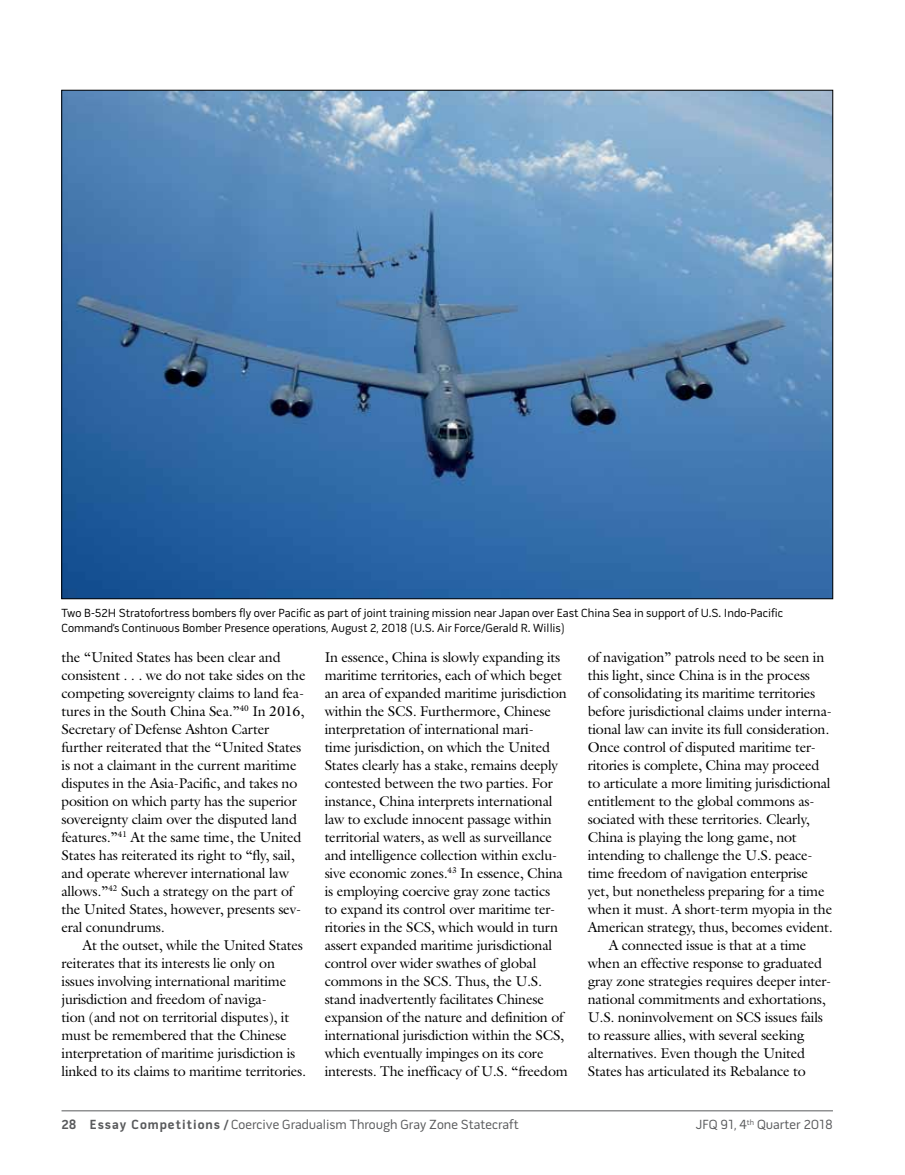
<style>
.page{position:relative;width:905px;height:1175px;background:#fff}
.page>*{position:absolute;margin:0;border:0;box-sizing:border-box;transform-origin:0 0}
.t1{font:14.25px/18px "Galliard Std";letter-spacing:-.015em;color:#000}
.t2{font:13.5px "Pill Gothic 600 mg";color:#58595b}
.t3{font:12px/15px "Pill Gothic 600 mg";color:#000}
.s1{font-weight:700}
</style>
<div class="page">
<hr style="left:62px;top:1110px;width:770px;height:1px;background:#58595b">
<img style="left:64px;top:92px;width:766px;height:505px">
<p class="t3" style="left:62px;top:607px;width:723px">Two B-52H Stratofortress bombers fly over Pacific as part of joint training mission near Japan over East China Sea in support of U.S. Indo-Pacific<br>Command’s Continuous Bomber Presence operations, August 2, 2018 (U.S. Air Force/Gerald R. Willis)</p>
<p class="t1" style="left:61px;top:647px;width:245px">the “United States has been clear and consistent . . . we do not take sides on the competing sovereignty claims to land fea&shy;tures in the South China Sea.”<sup>40</sup> In 2016, Secretary of Defense Ashton Carter further reiterated that the “United States is not a claimant in the current maritime disputes in the Asia-Pacific, and takes no position on which party has the superior sovereignty claim over the disputed land features.”<sup>41</sup> At the same time, the United States has reiterated its right to “fly, sail, and operate wherever international law allows.”<sup>42</sup> Such a strategy on the part of the United States, however, presents sev&shy;eral conundrums.</p>
<p class="t1" style="left:61px;top:935px;width:246px;text-indent:21px">At the outset, while the United States reiterates that its interests lie only on issues involving international maritime jurisdiction and freedom of naviga-<br>tion (and not on territorial disputes), it must be remembered that the Chinese interpretation of maritime jurisdiction is linked to its claims to maritime territories.</p>
<p class="t1" style="left:324px;top:647px;width:245px">In essence, China is slowly expanding its maritime territories, each of which beget an area of expanded maritime jurisdiction within the SCS. Furthermore, Chinese interpretation of international mari-<br>time jurisdiction, on which the United States clearly has a stake, remains deeply contested between the two parties. For instance, China interprets international law to exclude innocent passage within territorial waters, as well as surveillance and intelligence collection within exclu&shy;sive economic zones.<sup>43</sup> In essence, China is employing coercive gray zone tactics<br>to expand its control over maritime ter&shy;ritories in the SCS, which would in turn assert expanded maritime jurisdictional control over wider swathes of global commons in the SCS. Thus, the U.S. stand inadvertently facilitates Chinese expansion of the nature and definition of international jurisdiction within the SCS, which eventually impinges on its core interests. The inefficacy of U.S. “freedom</p>
<p class="t1" style="left:587px;top:647px;width:238px">of navigation” patrols need to be seen in</p>
<p class="t1" style="left:587px;top:665px;width:224px">this light, since China is in the process</p>
<p class="t1" style="left:587px;top:683px;width:229px">of consolidating its maritime territories</p>
<p class="t1" style="left:587px;top:701px;width:245px">before jurisdictional claims under interna-</p>
<p class="t1" style="left:587px;top:719px;width:243px">tional law can invite its full consideration.</p>
<p class="t1" style="left:587px;top:737px;width:229px">Once control of disputed maritime ter-</p>
<p class="t1" style="left:587px;top:755px;width:233px">ritories is complete, China may proceed</p>
<p class="t1" style="left:587px;top:773px;width:244px">to articulate a more limiting jurisdictional</p>
<p class="t1" style="left:587px;top:791px;width:228px">entitlement to the global commons as-</p>
<p class="t1" style="left:587px;top:809px;width:223px">sociated with these territories. Clearly,</p>
<p class="t1" style="left:587px;top:827px;width:210px">China is playing the long game, not</p>
<p class="t1" style="left:587px;top:845px;width:226px">intending to challenge the U.S. peace-</p>
<p class="t1" style="left:587px;top:863px;width:222px">time freedom of navigation enterprise</p>
<p class="t1" style="left:587px;top:881px;width:238px">yet, but nonetheless preparing for a time</p>
<p class="t1" style="left:587px;top:899px;width:246px">when it must. A short-term myopia in the</p>
<p class="t1" style="left:587px;top:917px;width:246px">American strategy, thus, becomes evident.</p>
<p class="t1" style="left:608px;top:935px;width:199px">A connected issue is that at a time</p>
<p class="t1" style="left:587px;top:953px;width:236px">when an effective response to graduated</p>
<p class="t1" style="left:587px;top:971px;width:245px">gray zone strategies requires deeper inter-</p>
<p class="t1" style="left:587px;top:989px;width:239px">national commitments and exhortations,</p>
<p class="t1" style="left:587px;top:1007px;width:237px">U.S. noninvolvement on SCS issues fails</p>
<p class="t1" style="left:587px;top:1025px;width:218px">to reassure allies, with several seeking</p>
<p class="t1" style="left:587px;top:1043px;width:219px">alternatives. Even though the United</p>
<p class="t1" style="left:587px;top:1061px;width:219px">States has articulated its Rebalance to</p>
<p class="t2" style="left:62px;top:1119px;width:459px"><span class="s1">28 Essay Competitions /</span> Coercive Gradualism Through Gray Zone Statecraft</p>
<p class="t2" style="left:695px;top:1119px;width:139px">JFQ 91, 4<sup>th</sup> Quarter 2018</p>
</div>
